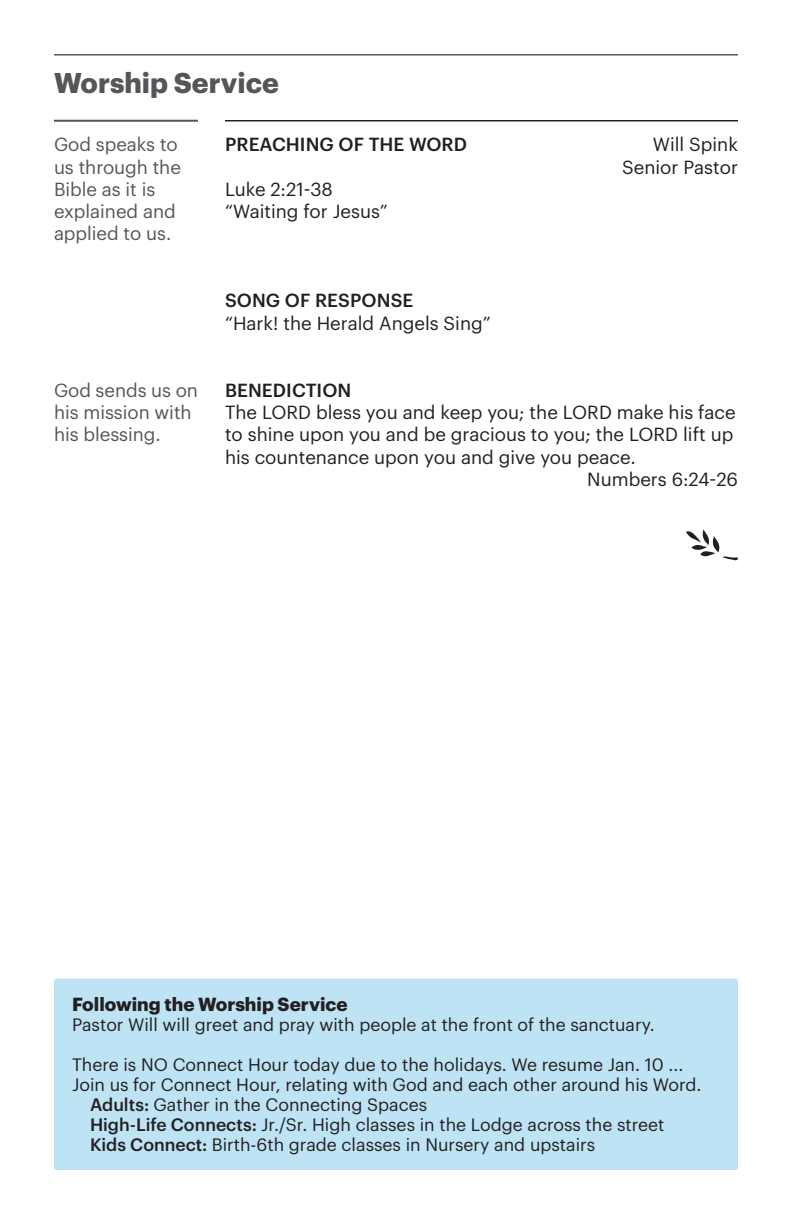
<style>
.page{position:relative;width:792px;height:1224px;background:#fff}
.page>*{position:absolute;margin:0;border:0;box-sizing:border-box;transform-origin:0 0}
.t1{font:52px "Southwood Collateral v 0.1";color:#231f20}
.t2{font:700 28px "Graphik";color:#555659}
.t3{font:18.6px/22.4px "Graphik";color:#231f20}
.t4{font:18.6px/22.4px "Graphik";letter-spacing:-.005em;color:#555659}
.t5{font:500 18.6px "Graphik";letter-spacing:.005em;color:#231f20}
.t6{font:700 18.6px "Graphik";color:#231f20}
.t7{font:17.6px "Graphik";color:#231f20}
.s1{font-weight:500}
</style>
<div class="page">
<hr style="left:54px;top:120px;width:144px;height:2px;background:#555659">
<hr style="left:225px;top:120px;width:513px;height:1px;background:#231f20">
<hr style="left:54px;top:54px;width:684px;height:2px;background:#555659">
<div style="left:54px;top:979px;width:684px;height:191px;background:#bee3f5;border-radius:3px"></div>
<p class="t2" style="left:54px;top:61px;width:226px">Worship Service</p>
<p class="t5" style="left:225px;top:130px;width:244px">PREACHING OF THE WORD</p>
<p class="t3" style="left:653px;top:132px;width:87px">Will Spink</p>
<p class="t3" style="left:622px;top:154px;width:117px">Senior Pastor</p>
<p class="t3" style="left:225px;top:176px;width:109px">Luke 2:21-38</p>
<p class="t3" style="left:225px;top:199px;width:164px">“Waiting for Jesus”</p>
<p class="t4" style="left:54px;top:132px;width:128px">God speaks to us through the<br>Bible as it is explained and applied to us.</p>
<p class="t4" style="left:54px;top:377px;width:145px">God sends us on his mission with his blessing.</p>
<p class="t5" style="left:225px;top:287px;width:190px">SONG OF RESPONSE</p>
<p class="t3" style="left:225px;top:310px;width:267px">“Hark! the Herald Angels Sing”</p>
<p class="t5" style="left:225px;top:376px;width:128px">BENEDICTION</p>
<p class="t3" style="left:225px;top:400px;width:512px">The LORD bless you and keep you; the LORD make his face to shine upon you and be gracious to you; the LORD lift up his countenance upon you and give you peace.</p>
<p class="t3" style="left:587px;top:467px;width:152px">Numbers 6:24-26</p>
<p class="t1" style="left:686px;top:522px;width:53px">A</p>
<p class="t6" style="left:72px;top:990px;width:277px">Following the Worship Service</p>
<p class="t7" style="left:72px;top:1011px;width:584px">Pastor Will will greet and pray with people at the front of the sanctuary.</p>
<p class="t7" style="left:72px;top:1051px;width:613px">There is NO Connect Hour today due to the holidays. We resume Jan. 10 ...</p>
<p class="t7" style="left:72px;top:1071px;width:631px">Join us for Connect Hour, relating with God and each other around his Word.</p>
<p class="t7" style="left:90px;top:1091px;width:339px"><span class="s1">Adults:</span> Gather in the Connecting Spaces</p>
<p class="t7" style="left:90px;top:1111px;width:576px"><span class="s1">High-Life Connects:</span> Jr./Sr. High classes in the Lodge across the street</p>
<p class="t7" style="left:90px;top:1131px;width:507px"><span class="s1">Kids Connect:</span> Birth-6th grade classes in Nursery and upstairs</p>
</div>
